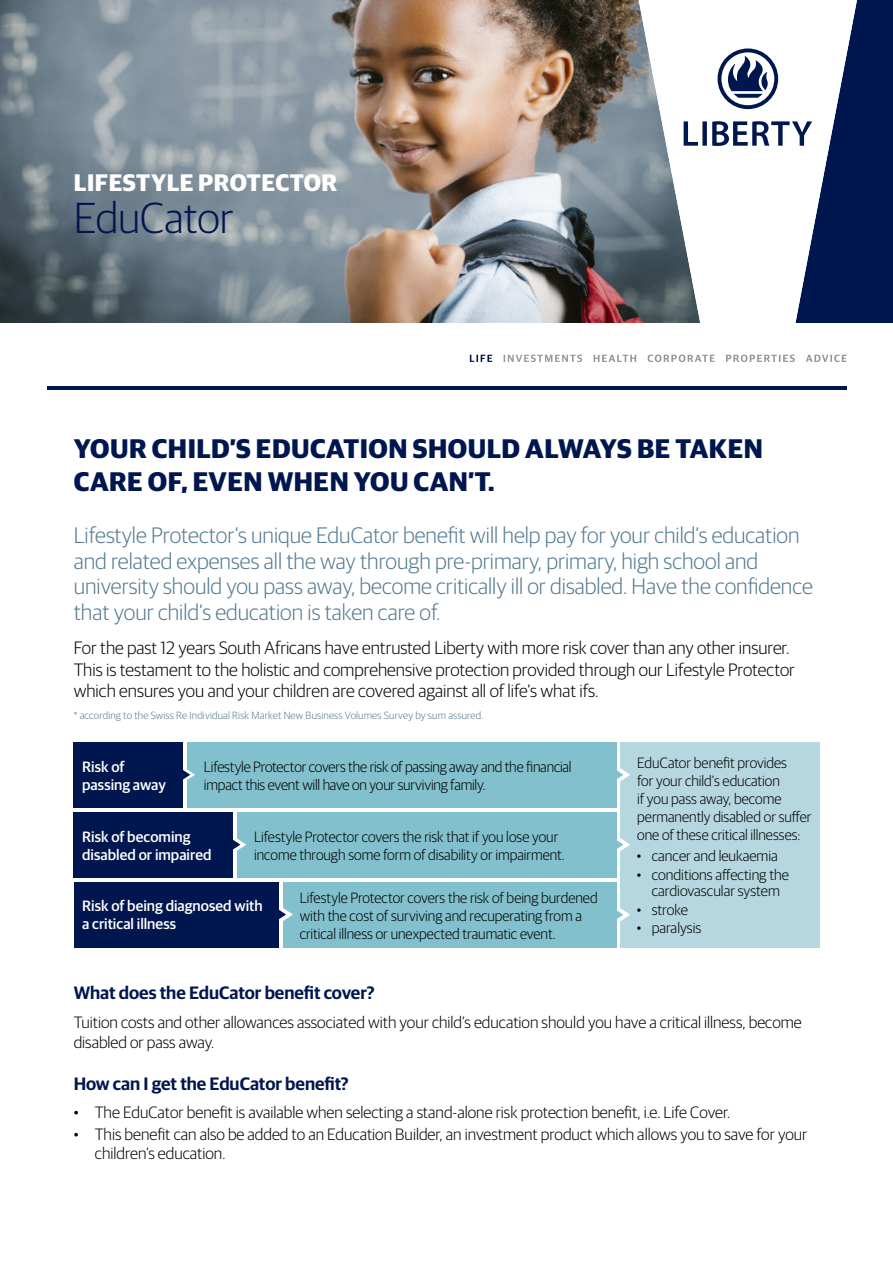
<style>
.page{position:relative;width:893px;height:1263px;background:#fff}
.page>*{position:absolute;margin:0;border:0;box-sizing:border-box;transform-origin:0 0}
.t1{font:300 43.5px "Guardian Sans";color:#00164e}
.Introduction_Paragra{font:700 27px/33px "Guardian Sans";letter-spacing:.02em;color:#00164e}
.t2{font:700 24px "Guardian Sans";letter-spacing:.02em;color:#fff}
.Introduction_Paragra-2{font:300 22.5px/25.5px "Guardian Sans";color:#547a91}
.t3{font:300 18px/21.6px "Guardian Sans";color:#000}
.Heading_blue_12pt{font:600 18px "Guardian Sans";color:#00164e}
.t4{font:300 16.5px/19.8px "Guardian Sans";color:#000}
.t5{font:300 15px/18px "Guardian Sans";letter-spacing:-.005em;color:#000}
.t6{font:500 15px/18px "Guardian Sans";color:#fff}
.t7{font:300 10.5px "Guardian Sans";letter-spacing:.015em;color:#547a91}
</style>
<div class="page">
<div style="left:0;top:0;width:893px;height:323px;background:#00164e"></div>
<img style="left:0;top:0;width:639px;height:323px">
<svg style="left:639px;top:0;width:218px;height:360px;fill:#fff"></svg>
<div style="left:620px;top:742px;width:199px;height:206px;background:#b6d7df"></div>
<svg style="left:616px;top:758px;width:14px;height:33px"></svg>
<svg style="left:616px;top:828px;width:14px;height:33px"></svg>
<svg style="left:616px;top:898px;width:14px;height:33px"></svg>
<div style="left:187px;top:742px;width:429px;height:65px;background:#82c0cd"></div>
<div style="left:237px;top:812px;width:379px;height:65px;background:#82c0cd"></div>
<div style="left:283px;top:882px;width:333px;height:66px;background:#82c0cd"></div>
<div style="left:74px;top:742px;width:109px;height:65px;background:#00164e"></div>
<div style="left:74px;top:812px;width:159px;height:65px;background:#00164e"></div>
<div style="left:74px;top:882px;width:204px;height:65px;background:#00164e"></div>
<svg style="left:183px;top:769px;width:12px;height:11px"></svg>
<svg style="left:233px;top:838px;width:13px;height:13px"></svg>
<svg style="left:278px;top:898px;width:15px;height:33px"></svg>
<svg style="left:684px;top:48px;width:128px;height:98px"></svg>
<svg style="left:470px;top:355px;width:22px;height:7px"></svg>
<svg style="left:594px;top:355px;width:42px;height:7px"></svg>
<svg style="left:648px;top:355px;width:67px;height:7px"></svg>
<svg style="left:504px;top:355px;width:78px;height:7px"></svg>
<svg style="left:726px;top:355px;width:69px;height:7px"></svg>
<svg style="left:806px;top:355px;width:41px;height:7px"></svg>
<hr style="left:47px;top:386px;width:800px;height:4px;background:#00164e">
<p class="t2" style="left:74px;top:165px;width:265px">LIFESTYLE PROTECTOR</p>
<p class="t1" style="left:74px;top:188px;width:161px">EduCator</p>
<p class="Introduction_Paragra" style="left:74px;top:430px;width:690px">YOUR CHILD’S EDUCATION SHOULD ALWAYS BE TAKEN<br>CARE OF, EVEN WHEN YOU CAN’T.</p>
<p class="Introduction_Paragra-2" style="left:74px;top:521px;width:741px">Lifestyle Protector’s unique EduCator benefit will help pay for your child’s education and related expenses all the way through pre-primary, primary, high school and university should you pass away, become critically ill or disabled. Have the confidence that your child’s education is taken care of.</p>
<p class="t3" style="left:74px;top:636px;width:723px">For the past 12 years South Africans have entrusted Liberty with more risk cover than any other insurer.<br>This is testament to the holistic and comprehensive protection provided through our Lifestyle Protector which ensures you and your children are covered against all of life’s what ifs.</p>
<p class="t7" style="left:74px;top:708px;width:411px">* according to the Swiss Re Individual Risk Market New Business Volumes Survey by sum assured.</p>
<p class="t5" style="left:637px;top:753px;width:176px">EduCator benefit provides<br>for your child’s education<br>if you pass away, become permanently disabled or suffer one of these critical illnesses:</p>
<p class="t5" style="left:637px;top:846px;width:143px">• cancer and leukaemia</p>
<p class="t5" style="left:637px;top:865px;width:154px;line-height:16.5px;text-align:center">• conditions affecting the cardiovascular system</p>
<p class="t5" style="left:637px;top:899px;width:53px">• stroke</p>
<p class="t5" style="left:637px;top:918px;width:66px">• paralysis</p>
<p class="t6" style="left:82px;top:756px;width:85px">Risk of passing away</p>
<p class="t6" style="left:82px;top:826px;width:131px">Risk of becoming disabled or impaired</p>
<p class="t6" style="left:82px;top:896px;width:182px">Risk of being diagnosed with a critical illness</p>
<p class="t5" style="left:204px;top:756px;width:369px">Lifestyle Protector covers the risk of passing away and the financial impact this event will have on your surviving family.</p>
<p class="t5" style="left:254px;top:826px;width:312px">Lifestyle Protector covers the risk that if you lose your income through some form of disability or impairment.</p>
<p class="t5" style="left:300px;top:887px;width:299px">Lifestyle Protector covers the risk of being burdened with the cost of surviving and recuperating from a critical illness or unexpected traumatic event.</p>
<p class="Heading_blue_12pt" style="left:74px;top:980px;width:303px">What does the EduCator benefit cover?</p>
<p class="t4" style="left:74px;top:1011px;width:730px">Tuition costs and other allowances associated with your child’s education should you have a critical illness, become disabled or pass away.</p>
<p class="Heading_blue_12pt" style="left:74px;top:1071px;width:277px">How can I get the EduCator benefit?</p>
<p class="t4" style="left:74px;top:1101px;width:658px">• The EduCator benefit is available when selecting a stand-alone risk protection benefit, i.e. Life Cover.</p>
<p class="t4" style="left:95px;top:1123px;width:714px;text-indent:-21px">• This benefit can also be added to an Education Builder, an investment product which allows you to save for your children’s education.</p>
</div>
